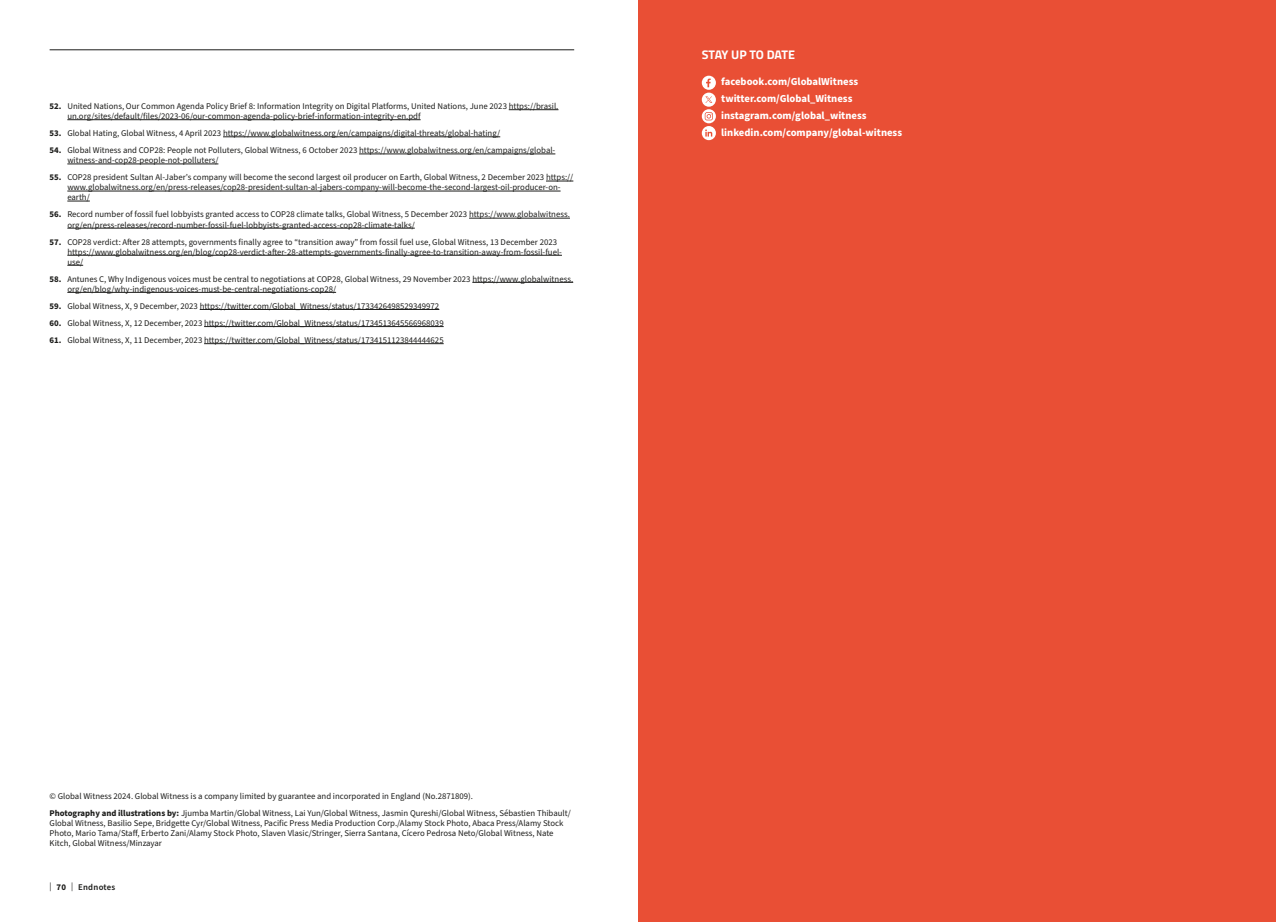
<style>
.page{position:relative;width:1276px;height:922px;background:#fff}
.page>*{position:absolute;margin:0;border:0;box-sizing:border-box;transform-origin:0 0}
.t1{font:700 12.5px "Titillium";letter-spacing:-.01em;color:#fff}
.t2{font:700 10.62px/16.6px "Source Sans Pro";color:#fff}
.t3{font:8.75px/10px "Source Sans Pro";color:#1d1d1b}
.t4{font:600 8.75px "Source Sans Pro";letter-spacing:.03em;color:#1d1d1b}
.s1{font-weight:700}
.s2{font-weight:400}
</style>
<div class="page">
<div style="left:638px;top:0;width:638px;height:921px;background:#e94f35"></div>
<svg style="left:702px;top:76px;width:14px;height:64px"></svg>
<hr style="left:509px;top:109px;width:49px;height:1px;background:#1d1d1b">
<hr style="left:67px;top:119px;width:353px;height:1px;background:#1d1d1b">
<hr style="left:223px;top:136px;width:277px;height:1px;background:#1d1d1b">
<hr style="left:359px;top:154px;width:196px;height:1px;background:#1d1d1b">
<hr style="left:67px;top:164px;width:151px;height:1px;background:#1d1d1b">
<svg style="left:546px;top:181px;width:27px;height:1px"></svg>
<hr style="left:67px;top:191px;width:493px;height:1px;background:#1d1d1b">
<svg style="left:67px;top:201px;width:23px;height:1px"></svg>
<hr style="left:469px;top:218px;width:101px;height:1px;background:#1d1d1b">
<hr style="left:67px;top:228px;width:348px;height:1px;background:#1d1d1b">
<hr style="left:67px;top:255px;width:495px;height:1px;background:#1d1d1b">
<svg style="left:67px;top:265px;width:16px;height:1px"></svg>
<hr style="left:472px;top:282px;width:101px;height:1px;background:#1d1d1b">
<hr style="left:67px;top:292px;width:269px;height:1px;background:#1d1d1b">
<hr style="left:200px;top:309px;width:239px;height:1px;background:#1d1d1b">
<hr style="left:204px;top:326px;width:240px;height:1px;background:#1d1d1b">
<hr style="left:204px;top:343px;width:240px;height:1px;background:#1d1d1b">
<hr style="left:50px;top:49px;width:524px;height:1px;background:#1d1d1b">
<p class="t3" style="left:67px;top:101px;width:492px;text-indent:-18px"><span class="s1">52.</span> United Nations, Our Common Agenda Policy Brief 8: Information Integrity on Digital Platforms, United Nations, June 2023 https://brasil. un.org/sites/default/files/2023-06/our-common-agenda-policy-brief-information-integrity-en.pdf</p>
<p class="t3" style="left:50px;top:128px;width:452px"><span class="s1">53.</span> Global Hating, Global Witness, 4 April 2023 https://www.globalwitness.org/en/campaigns/digital-threats/global-hating/</p>
<p class="t3" style="left:67px;top:146px;width:489px;text-indent:-18px"><span class="s1">54.</span> Global Witness and COP28: People not Polluters, Global Witness, 6 October 2023 https://www.globalwitness.org/en/campaigns/global&shy;witness-and-cop28-people-not-polluters/</p>
<p class="t3" style="left:67px;top:173px;width:507px;text-indent:-18px"><span class="s1">55.</span> COP28 president Sultan Al-Jaber’s company will become the second largest oil producer on Earth, Global Witness, 2 December 2023 https:// www.globalwitness.org/en/press-releases/cop28-president-sultan-al-jabers-company-will-become-the-second-largest-oil-producer-on&shy;earth/</p>
<p class="t3" style="left:67px;top:210px;width:504px;text-indent:-18px"><span class="s1">56.</span> Record number of fossil fuel lobbyists granted access to COP28 climate talks, Global Witness, 5 December 2023 https://www.globalwitness. org/en/press-releases/record-number-fossil-fuel-lobbyists-granted-access-cop28-climate-talks/</p>
<p class="t3" style="left:67px;top:237px;width:496px;text-indent:-18px"><span class="s1">57.</span> COP28 verdict: After 28 attempts, governments finally agree to “transition away” from fossil fuel use, Global Witness, 13 December 2023 https://www.globalwitness.org/en/blog/cop28-verdict-after-28-attempts-governments-finally-agree-to-transition-away-from-fossil-fuel&shy;use/</p>
<p class="t3" style="left:67px;top:274px;width:507px;text-indent:-18px"><span class="s1">58.</span> Antunes C, Why Indigenous voices must be central to negotiations at COP28, Global Witness, 29 November 2023 https://www.globalwitness. org/en/blog/why-indigenous-voices-must-be-central-negotiations-cop28/</p>
<p class="t3" style="left:50px;top:301px;width:391px"><span class="s1">59.</span> Global Witness, X, 9 December, 2023 https://twitter.com/Global_Witness/status/1733426498529349972</p>
<p class="t3" style="left:50px;top:318px;width:395px"><span class="s1">60.</span> Global Witness, X, 12 December, 2023 https://twitter.com/Global_Witness/status/1734513645566968039</p>
<p class="t3" style="left:50px;top:335px;width:395px"><span class="s1">61.</span> Global Witness, X, 11 December, 2023 https://twitter.com/Global_Witness/status/1734151123844444625</p>
<h1 class="t1" style="left:702px;top:45px;width:95px">STAY UP TO DATE</h1>
<p class="t2" style="left:721px;top:74px;width:182px">facebook.com/GlobalWitness twitter.com/Global_Witness instagram.com/global_witness linkedin.com/company/global-witness</p>
<p class="t3" style="left:50px;top:787px;width:523px;line-height:17.1px">© Global Witness 2024. Global Witness is a company limited by guarantee and incorporated in England (No.2871809).<br><span class="s1">Photography and illustrations by:</span> Jjumba Martin/Global Witness, Lai Yun/Global Witness, Jasmin Qureshi/Global Witness, Sébastien Thibault/</p>
<p class="t3" style="left:50px;top:817px;width:515px">Global Witness, Basilio Sepe, Bridgette Cyr/Global Witness, Pacific Press Media Production Corp./Alamy Stock Photo, Abaca Press/Alamy Stock<br>Photo, Mario Tama/Staff, Erberto Zani/Alamy Stock Photo, Slaven Vlasic/Stringer, Sierra Santana, Cícero Pedrosa Neto/Global Witness, Nate<br>Kitch, Global Witness/Minzayar</p>
<p class="t4" style="left:50px;top:881px;width:67px"><span class="s2">|</span> <span class="s1">70</span> <span class="s2">|</span> Endnotes</p>
</div>
